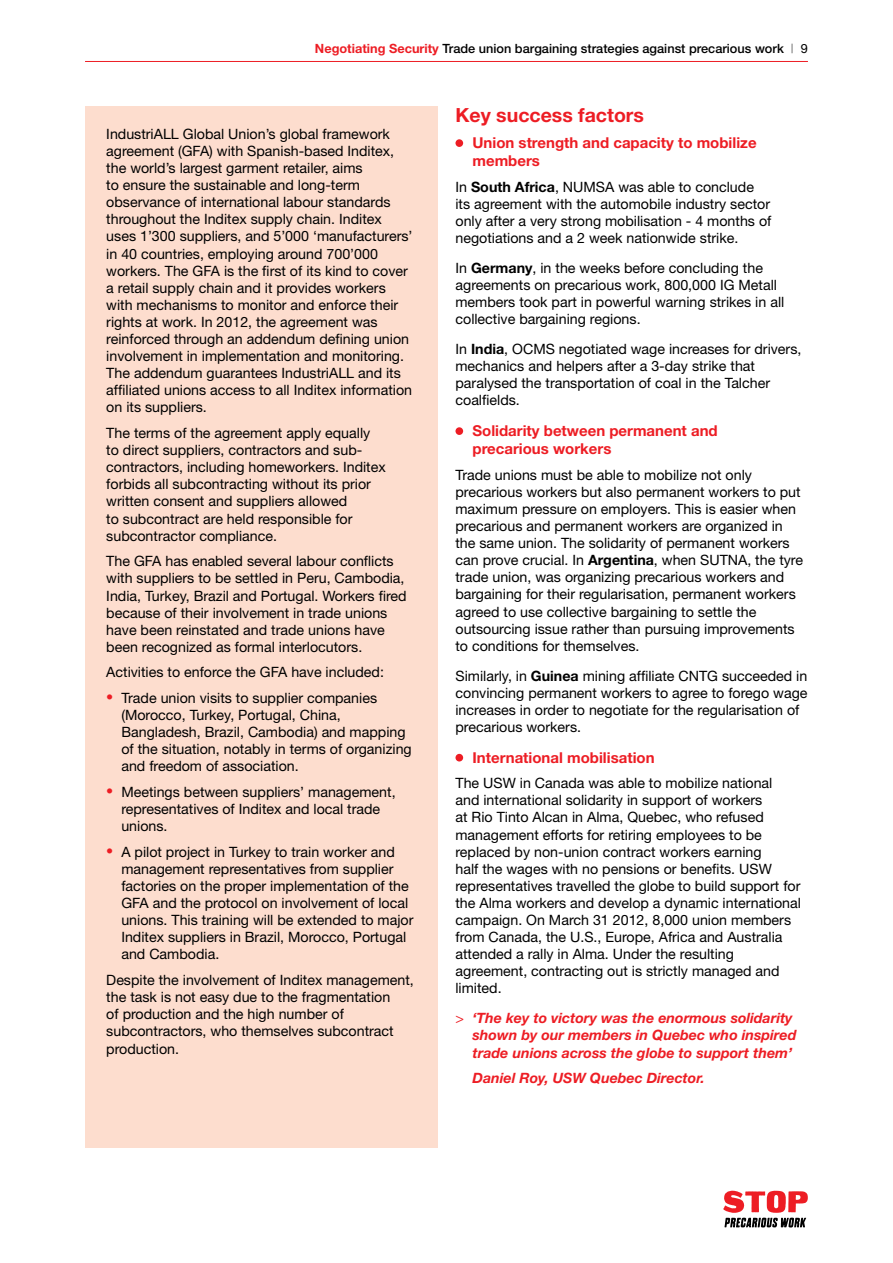
<style>
.page{position:relative;width:893px;height:1263px;background:#fff}
.page>*{position:absolute;margin:0;border:0;box-sizing:border-box;transform-origin:0 0}
.t1{font:700 19.5px "Helvetica Neue";color:#ed1d24}
.t2{font:700 15px/18px "Helvetica Neue";color:#ed1d24}
.t3{font:14.25px/17.1px "Helvetica Neue";color:#000}
.t4{font:italic 700 14.25px/17.1px "Helvetica Neue";color:#ed1d24}
.t5{font:500 12.75px "Helvetica Neue";color:#000}
.s1{font-weight:700;color:#ed1d24}
.s2{font-weight:100}
.s3{font-weight:400}
.s4{font-weight:500;color:#ed1d24}
.s5{font-weight:700}
</style>
<div class="page">
<hr style="left:85px;top:61px;width:723px;height:1px;background:#ed1d24">
<svg style="left:723px;top:1191px;width:85px;height:36px"></svg>
<div style="left:455px;top:139px;width:8px;height:8px;background:#ed1d24;border-radius:50%"></div>
<div style="left:455px;top:427px;width:8px;height:8px;background:#ed1d24;border-radius:50%"></div>
<div style="left:455px;top:754px;width:8px;height:7px;background:#ed1d24;border-radius:50%"></div>
<div style="left:85px;top:106px;width:352px;height:1042px;background:#fdddce"></div>
<p class="t5" style="left:315px;top:40px;width:494px"><span class="s1">Negotiating Security</span> Trade union bargaining strategies against precarious work <span class="s2">|</span> <span class="s3">9</span></p>
<p class="t3" style="left:106px;top:125px;width:308px">IndustriALL Global Union’s global framework agreement (GFA) with Spanish-based Inditex, the world’s largest garment retailer, aims<br>to ensure the sustainable and long-term observance of international labour standards throughout the Inditex supply chain. Inditex uses 1’300 suppliers, and 5’000 ‘manufacturers’ in 40 countries, employing around 700’000 workers. The GFA is the first of its kind to cover a retail supply chain and it provides workers with mechanisms to monitor and enforce their rights at work. In 2012, the agreement was reinforced through an addendum defining union involvement in implementation and monitoring.<br>The addendum guarantees IndustriALL and its affiliated unions access to all Inditex information on its suppliers.</p>
<p class="t3" style="left:106px;top:424px;width:281px">The terms of the agreement apply equally to direct suppliers, contractors and sub&shy;contractors, including homeworkers. Inditex forbids all subcontracting without its prior written consent and suppliers allowed<br>to subcontract are held responsible for subcontractor compliance.</p>
<p class="t3" style="left:106px;top:552px;width:302px">The GFA has enabled several labour conflicts with suppliers to be settled in Peru, Cambodia, India, Turkey, Brazil and Portugal. Workers fired because of their involvement in trade unions have been reinstated and trade unions have been recognized as formal interlocutors.</p>
<p class="t3" style="left:106px;top:664px;width:279px">Activities to enforce the GFA have included:</p>
<p class="t3" style="left:121px;top:689px;width:292px;text-indent:-15px"><span class="s4">•</span> Trade union visits to supplier companies (Morocco, Turkey, Portugal, China, Bangladesh, Brazil, Cambodia) and mapping of the situation, notably in terms of organizing and freedom of association.</p>
<p class="t3" style="left:121px;top:783px;width:276px;text-indent:-15px"><span class="s4">•</span> Meetings between suppliers’ management, representatives of Inditex and local trade unions.</p>
<p class="t3" style="left:121px;top:843px;width:294px;text-indent:-15px"><span class="s4">•</span> A pilot project in Turkey to train worker and management representatives from supplier factories on the proper implementation of the GFA and the protocol on involvement of local unions. This training will be extended to major Inditex suppliers in Brazil, Morocco, Portugal and Cambodia.</p>
<p class="t3" style="left:106px;top:971px;width:309px">Despite the involvement of Inditex management, the task is not easy due to the fragmentation<br>of production and the high number of subcontractors, who themselves subcontract production.</p>
<h1 class="t1" style="left:455px;top:103px;width:190px">Key success factors</h1>
<p class="t2" style="left:472px;top:133px;width:286px;text-indent:-9px">U nion strength and capacity to mobilize members</p>
<p class="t3" style="left:455px;top:178px;width:317px">In <span class="s5">South Africa</span>, NUMSA was able to conclude its agreement with the automobile industry sector only after a very strong mobilisation - 4 months of negotiations and a 2 week nationwide strike.</p>
<p class="t3" style="left:455px;top:259px;width:330px">In <span class="s5">Germany</span>, in the weeks before concluding the agreements on precarious work, 800,000 IG Metall members took part in powerful warning strikes in all collective bargaining regions.</p>
<p class="t3" style="left:455px;top:340px;width:347px">In <span class="s5">India</span>, OCMS negotiated wage increases for drivers, mechanics and helpers after a 3-day strike that paralysed the transportation of coal in the Talcher coalfields.</p>
<p class="t2" style="left:472px;top:421px;width:247px">Solidarity between permanent and precarious workers</p>
<p class="t3" style="left:455px;top:466px;width:349px">Trade unions must be able to mobilize not only precarious workers but also permanent workers to put maximum pressure on employers. This is easier when precarious and permanent workers are organized in the same union. The solidarity of permanent workers can prove crucial. In <span class="s5">Argentina</span>, when SUTNA, the tyre trade union, was organizing precarious workers and bargaining for their regularisation, permanent workers agreed to use collective bargaining to settle the outsourcing issue rather than pursuing improvements to conditions for themselves.</p>
<p class="t3" style="left:455px;top:667px;width:354px">Similarly, in <span class="s5">Guinea</span> mining affiliate CNTG succeeded in convincing permanent workers to agree to forego wage increases in order to negotiate for the regularisation of precarious workers.</p>
<p class="t2" style="left:463px;top:748px;width:193px">I nternational mobilisation</p>
<p class="t3" style="left:455px;top:774px;width:347px">The USW in Canada was able to mobilize national<br>and international solidarity in support of workers<br>at Rio Tinto Alcan in Alma, Quebec, who refused management efforts for retiring employees to be replaced by non-union contract workers earning<br>half the wages with no pensions or benefits. USW representatives travelled the globe to build support for the Alma workers and develop a dynamic international campaign. On March 31 2012, 8,000 union members from Canada, the U.S., Europe, Africa and Australia attended a rally in Alma. Under the resulting agreement, contracting out is strictly managed and limited.</p>
<p class="t4" style="left:472px;top:1009px;width:325px;text-indent:-17px"><span class="s3">&gt;</span> ‘The key to victory was the enormous solidarity shown by our members in Quebec who inspired trade unions across the globe to support them’</p>
<p class="t4" style="left:472px;top:1069px;width:234px">Daniel Roy, USW Quebec Director.</p>
</div>
